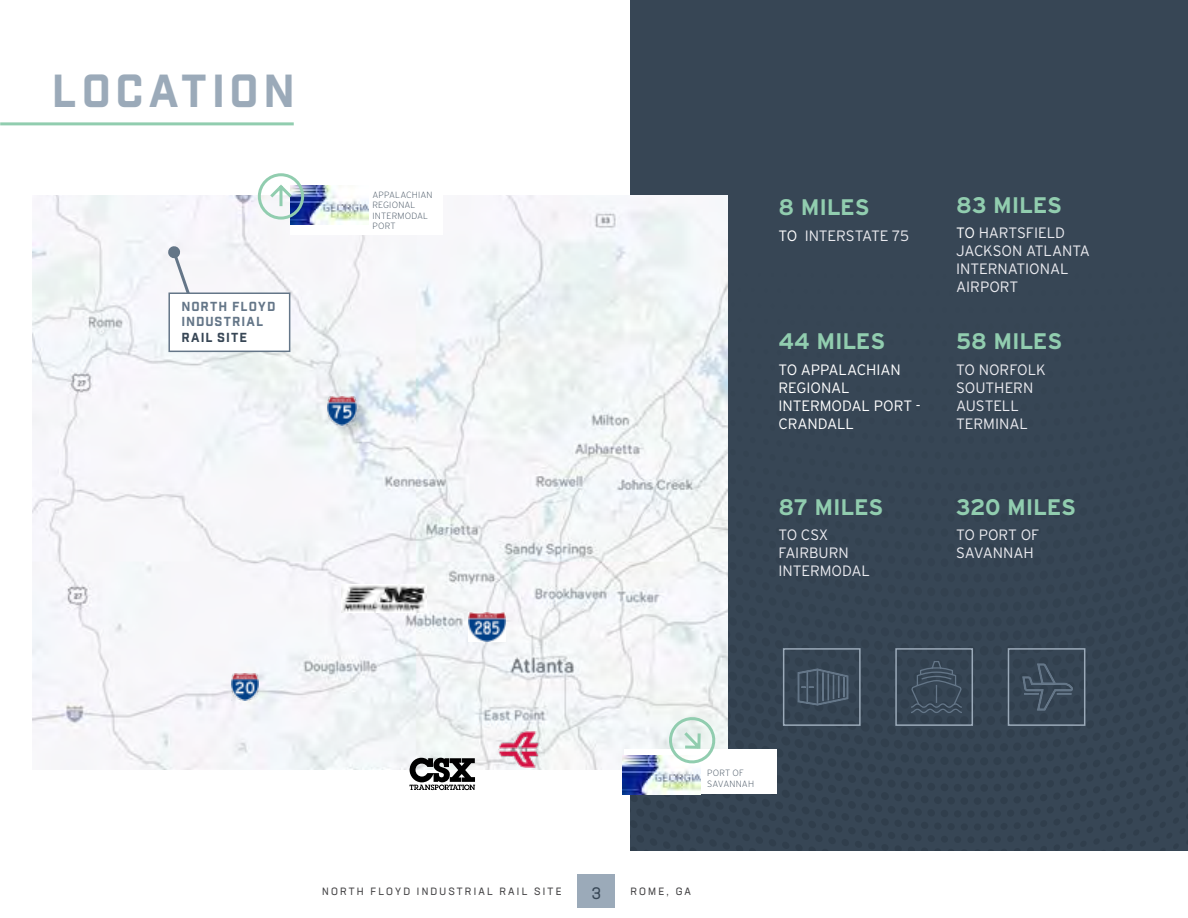
<style>
.page{position:relative;width:1188px;height:918px;background:#fff}
.page>*{position:absolute;margin:0;border:0;box-sizing:border-box;transform-origin:0 0}
.t1{font:45px "Industry Inc Base";letter-spacing:.105em;color:#9baab9}
.t2{font:700 22.5px "Interstate";letter-spacing:-.01em;color:#91cdaf}
.t3{font:16.5px "Neusa Next Std Trial";color:#374655}
.t4{font:300 15px/18px "Interstate";letter-spacing:-.01em;color:#ebebf0}
.t5{font:300 15px/18px "Interstate";letter-spacing:-.01em;color:#fff}
.t6{font:12.75px/15px "Industry Inc Base";letter-spacing:.085em;color:#647688}
.t7{font:12.75px "Industry Inc Base";letter-spacing:.085em;color:#374655}
.t8{font:10.5px "Neusa Next Std Trial";letter-spacing:.21em;color:#414042}
.t9{font:200 9px/10.5px "Interstate";letter-spacing:.015em;color:#374655}
.s1{color:#fff}
</style>
<div class="page">
<div style="left:577px;top:874px;width:38px;height:34px;background:#9baab9"></div>
<div style="left:630px;top:0;width:558px;height:850px;background:#374655"></div>
<hr style="left:0;top:122px;width:294px;height:3px;background:#91cdaf">
<svg style="left:1022px;top:663px;width:51px;height:48px"></svg>
<div style="left:1008px;top:648px;width:77px;height:78px;border:2px solid #9baab9"></div>
<svg style="left:797px;top:668px;width:52px;height:38px"></svg>
<div style="left:783px;top:648px;width:78px;height:78px;border:2px solid #9baab9"></div>
<div style="left:895px;top:648px;width:78px;height:78px;border:2px solid #9baab9"></div>
<svg style="left:911px;top:661px;width:51px;height:52px"></svg>
<img style="left:32px;top:195px;width:695px;height:575px">
<div style="left:331px;top:400px;width:39px;height:38px;background:#000;opacity:.15"></div>
<img style="left:327px;top:396px;width:29px;height:29px">
<svg style="left:167px;top:245px;width:70px;height:173px"></svg>
<div style="left:168px;top:292px;width:122px;height:60px;background:#fff;border:2px solid #647688"></div>
<div style="left:290px;top:181px;width:153px;height:54px;background:#fff"></div>
<img style="left:290px;top:185px;width:78px;height:39px">
<div style="left:258px;top:173px;width:46px;height:47px;border:3px solid #91cdaf;border-radius:50%"></div>
<svg style="left:267px;top:184px;width:28px;height:25px"></svg>
<img style="left:469px;top:612px;width:36px;height:29px">
<img style="left:232px;top:674px;width:26px;height:26px">
<div style="left:624px;top:750px;width:152px;height:44px;background:#fff"></div>
<img style="left:622px;top:755px;width:78px;height:39px">
<svg style="left:410px;top:758px;width:65px;height:32px"></svg>
<img style="left:498px;top:731px;width:44px;height:37px">
<svg style="left:664px;top:712px;width:52px;height:56px"></svg>
<img style="left:342px;top:584px;width:85px;height:28px">
<h1 class="t1" style="left:51px;top:64px;width:245px">LOCATION</h1>
<p class="t6" style="left:182px;top:300px;width:95px">NORTH FLOYD<br>INDUSTRIAL</p>
<p class="t7" style="left:182px;top:329px;width:67px">RAIL SITE</p>
<p class="t9" style="left:373px;top:189px;width:62px">APPALACHIAN<br>REGIONAL<br>INTERMODAL<br>PORT</p>
<h2 class="t2" style="left:778px;top:195px;width:93px">8 MILES</h2>
<p class="t4" style="left:778px;top:226px;width:132px"><span class="s1">TO</span> INTERSTATE 75</p>
<h2 class="t2" style="left:778px;top:329px;width:108px">44 MILES</h2>
<p class="t5" style="left:778px;top:360px;width:144px">TO APPALACHIAN<br>REGIONAL<br>INTERMODAL PORT -<br>CRANDALL</p>
<h2 class="t2" style="left:778px;top:494px;width:106px">87 MILES</h2>
<p class="t4" style="left:778px;top:526px;width:93px">TO CSX<br>FAIRBURN<br>INTERMODAL</p>
<h2 class="t2" style="left:956px;top:192px;width:107px">83 MILES</h2>
<p class="t4" style="left:956px;top:224px;width:135px"><span class="s1">TO</span> HARTSFIELD<br>JACKSON ATLANTA<br>INTERNATIONAL<br>AIRPORT</p>
<h2 class="t2" style="left:956px;top:329px;width:108px">58 MILES</h2>
<p class="t4" style="left:956px;top:360px;width:91px">TO NORFOLK<br>SOUTHERN<br>AUSTELL<br>TERMINAL</p>
<h2 class="t2" style="left:956px;top:494px;width:121px">320 MILES</h2>
<p class="t4" style="left:956px;top:526px;width:85px">TO PORT OF<br>SAVANNAH</p>
<p class="t9" style="left:707px;top:768px;width:48px">PORT OF<br>SAVANNAH</p>
<p class="t8" style="left:322px;top:887px;width:241px">NORTH FLOYD INDUSTRIAL RAIL SITE</p>
<p class="t3" style="left:591px;top:886px;width:11px">3</p>
<p class="t8" style="left:631px;top:887px;width:62px">ROME, GA</p>
</div>
